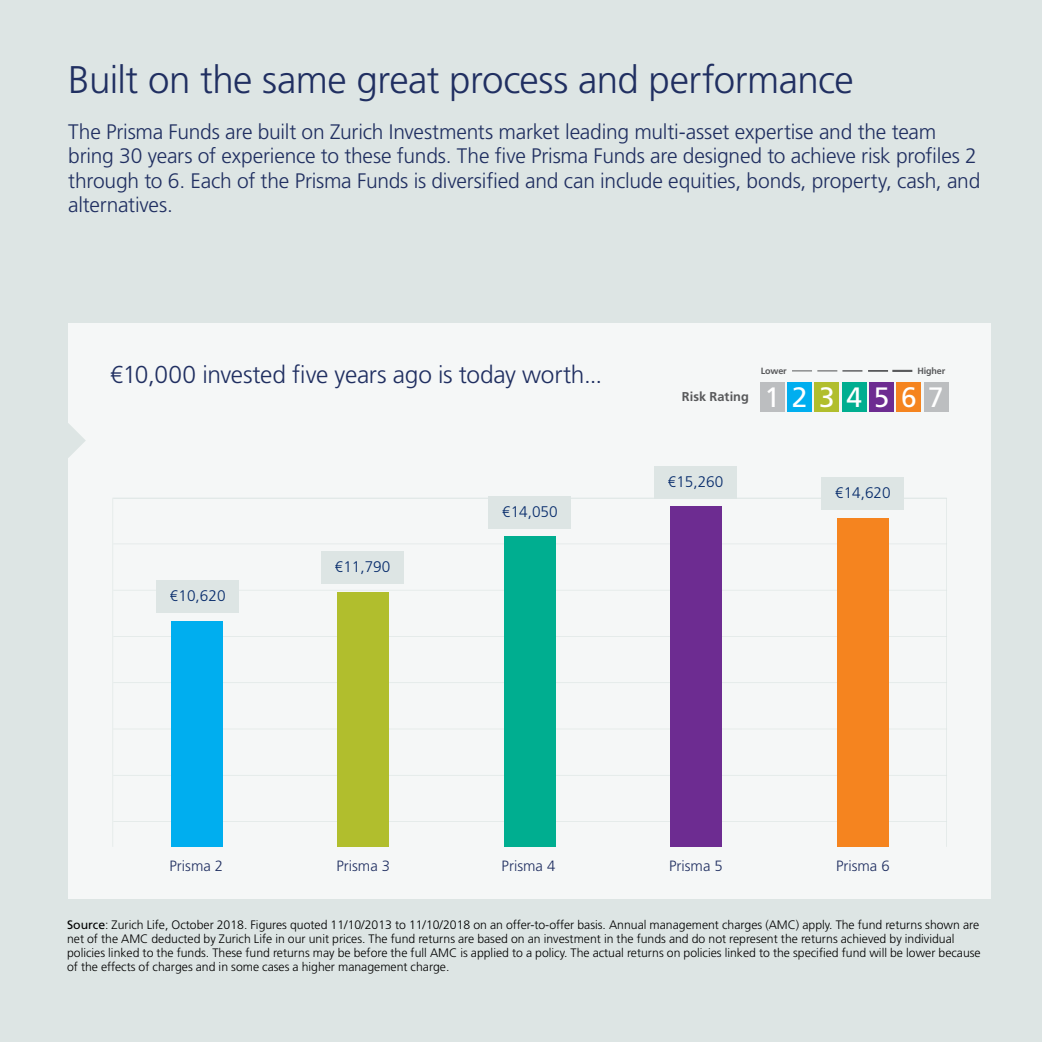
<style>
.page{position:relative;width:1042px;height:1042px;background:#dde5e4}
.page>*{position:absolute;margin:0;border:0;box-sizing:border-box;transform-origin:0 0}
.t1{font:300 38.5px "Frutiger";letter-spacing:-.015em;color:#202f61}
.t2{font:300 24.5px "Frutiger";letter-spacing:-.01em;color:#202f61}
.t3{font:300 21px/24.5px "Frutiger";letter-spacing:-.01em;color:#202f61}
.t4{font:300 15.4px "Frutiger";color:#062b6b}
.t5{font:300 14.88px "Frutiger";color:#202f61}
.t6{font:700 12.78px "Frutiger";letter-spacing:.005em;color:#58595b}
.t7{font:300 12.25px/14px "Frutiger";color:#000}
.t8{font:700 9.1px "Frutiger";letter-spacing:-.02em;color:#58595b}
.s1{font-weight:400;font-size:28px;color:#fff}
.s2{font-weight:400}
</style>
<div class="page">
<div style="left:68px;top:323px;width:923px;height:575px;background:#f5f7f7"></div>
<svg style="left:68px;top:423px;width:18px;height:35px"></svg>
<svg style="left:792px;top:370px;width:45px;height:1px"></svg>
<hr style="left:842px;top:370px;width:20px;height:2px;background:#58595b">
<hr style="left:868px;top:370px;width:20px;height:2px;background:#58595b">
<hr style="left:892px;top:370px;width:20px;height:2px;background:#58595b">
<div style="left:760px;top:382px;width:25px;height:29px;background:#bcbec0"></div>
<div style="left:787px;top:382px;width:25px;height:29px;background:#00aeef"></div>
<div style="left:814px;top:382px;width:25px;height:29px;background:#b1be2d"></div>
<div style="left:842px;top:382px;width:24px;height:29px;background:#00ae90"></div>
<div style="left:869px;top:382px;width:25px;height:29px;background:#6d2c91"></div>
<div style="left:896px;top:382px;width:25px;height:29px;background:#f5841f"></div>
<div style="left:923px;top:382px;width:25px;height:29px;background:#bcbec0"></div>
<svg style="left:112px;top:498px;width:835px;height:349px"></svg>
<div style="left:171px;top:621px;width:52px;height:226px;background:#00aeef"></div>
<div style="left:337px;top:592px;width:52px;height:255px;background:#b1be2d"></div>
<div style="left:504px;top:537px;width:52px;height:310px;background:#00ae90"></div>
<div style="left:670px;top:506px;width:52px;height:341px;background:#6d2c91"></div>
<div style="left:837px;top:518px;width:52px;height:329px;background:#f5841f"></div>
<div style="left:156px;top:580px;width:83px;height:33px;background:#dde5e4"></div>
<div style="left:321px;top:551px;width:83px;height:33px;background:#dde5e4"></div>
<div style="left:488px;top:496px;width:83px;height:33px;background:#dde5e4"></div>
<div style="left:654px;top:466px;width:83px;height:33px;background:#dde5e4"></div>
<div style="left:821px;top:477px;width:83px;height:33px;background:#dde5e4"></div>
<h1 class="t1" style="left:68px;top:58px;width:787px">Built on the same great process and performance</h1>
<p class="t3" style="left:68px;top:120px;width:913px">The Prisma Funds are built on Zurich Investments market leading multi-asset expertise and the team bring 30 years of experience to these funds. The five Prisma Funds are designed to achieve risk profiles 2 through to 6. Each of the Prisma Funds is diversified and can include equities, bonds, property, cash, and alternatives.</p>
<h2 class="t2" style="left:110px;top:361px;width:493px">€10,000 invested five years ago is today worth...</h2>
<p class="t8" style="left:761px;top:366px;width:27px">Lower</p>
<p class="t8" style="left:917px;top:366px;width:29px">Higher</p>
<p class="t6" style="left:682px;top:389px;width:264px">Risk Rating <span class="s1">1 2 3 4 5 6 7</span></p>
<p class="t4" style="left:170px;top:587px;width:57px">€10,620</p>
<p class="t4" style="left:335px;top:558px;width:57px">€11,790</p>
<p class="t4" style="left:502px;top:503px;width:57px">€14,050</p>
<p class="t4" style="left:668px;top:473px;width:57px">€15,260</p>
<p class="t4" style="left:835px;top:484px;width:57px">€14,620</p>
<p class="t5" style="left:169px;top:857px;width:55px">Prisma 2</p>
<p class="t5" style="left:336px;top:857px;width:55px">Prisma 3</p>
<p class="t5" style="left:502px;top:857px;width:55px">Prisma 4</p>
<p class="t5" style="left:669px;top:857px;width:55px">Prisma 5</p>
<p class="t5" style="left:836px;top:857px;width:55px">Prisma 6</p>
<p class="t7" style="left:67px;top:917px;width:915px"><span class="s2">Source</span>: Zurich Life, October 2018. Figures quoted 11/10/2013 to 11/10/2018 on an offer-to-offer basis. Annual management charges (AMC) apply. The fund returns shown are net of the AMC deducted by Zurich Life in our unit prices. The fund returns are based on an investment in the funds and do not represent the returns achieved by individual policies linked to the funds. These fund returns may be before the full AMC is applied to a policy. The actual returns on policies linked to the specified fund will be lower because of the effects of charges and in some cases a higher management charge.</p>
</div>
